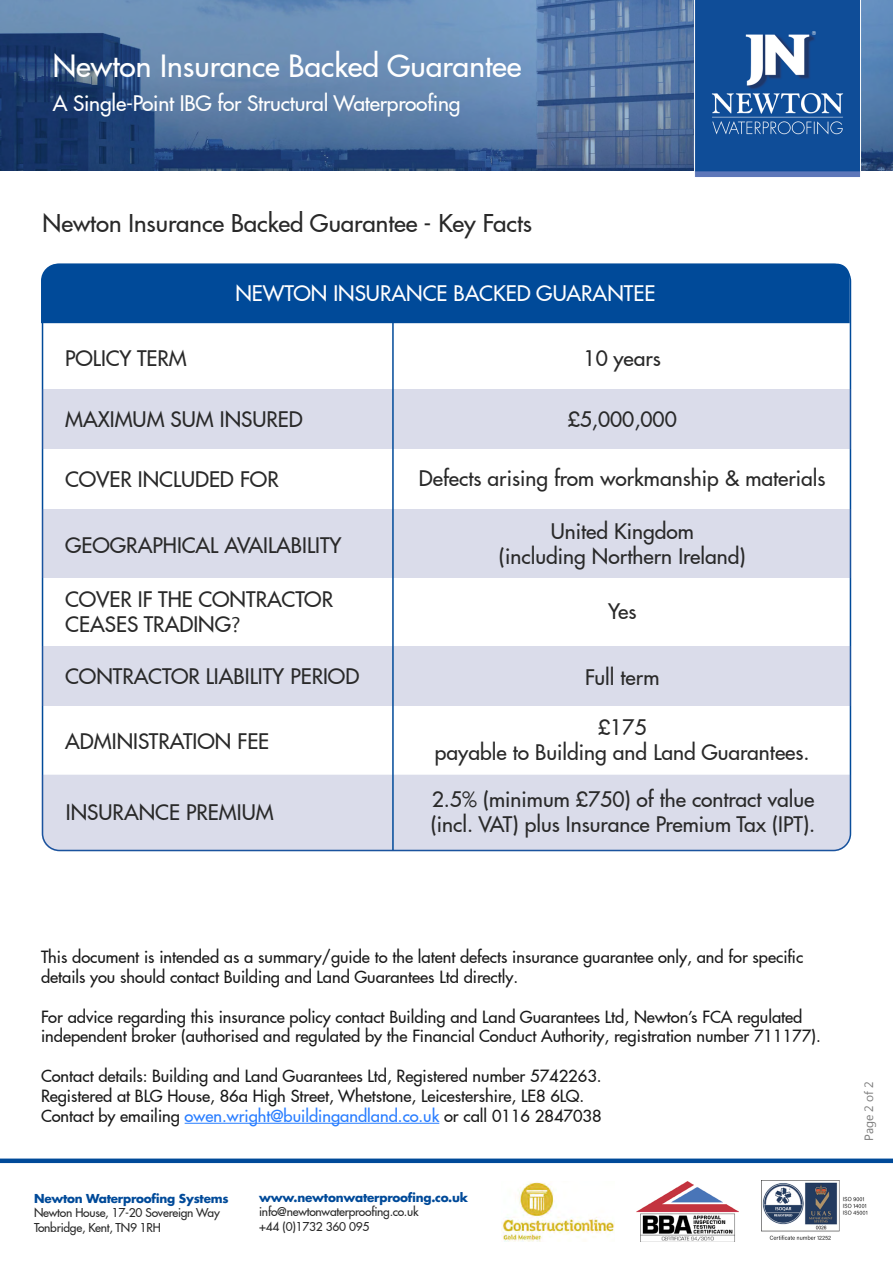
<style>
.page{position:relative;width:893px;height:1263px;background:#fff}
.page>*{position:absolute;margin:0;border:0;box-sizing:border-box;transform-origin:0 0}
.t1{font:500 30px "Futura LT Pro";color:#fff}
.t2{font:500 24px "Futura LT Pro";color:#292929}
.t3{font:500 21px/25.2px "Futura LT Pro";color:#292929;text-align:center}
.t4{font:500 21px "Futura LT Pro";letter-spacing:-.01em;color:#fff}
.t5{font:500 16.5px/19.8px "Futura LT Pro";color:#191919}
.t6{font:500 12px/14.4px "Futura LT Pro";letter-spacing:-.02em;color:#292929}
.t7{font:700 12px "Futura LT Pro";letter-spacing:-.02em;color:#004a99}
.t8{font:12px "Segoe UI";letter-spacing:-.01em;color:#7b7b7b}
.s1{font-family:"Segoe UI";font-weight:400}
.s2{color:#287dff}
</style>
<div class="page">
<img style="left:762px;top:1181px;width:106px;height:59px">
<svg style="left:0;top:0;width:893px;height:171px;background:#50719d"></svg>
<svg style="left:694px;top:0;width:167px;height:177px;background:#2c61a3"></svg>
<div style="left:0;top:1158px;width:893px;height:5px;background:#004a99"></div>
<img style="left:501px;top:1182px;width:113px;height:59px">
<img style="left:637px;top:1182px;width:101px;height:59px">
<div style="left:42px;top:775px;width:808px;height:76px;background:#dadcea"></div>
<div style="left:41px;top:264px;width:809px;height:59px;background:#004a99"></div>
<div style="left:43px;top:389px;width:808px;height:59px;background:#dadcea"></div>
<div style="left:42px;top:509px;width:808px;height:68px;background:#dadcea"></div>
<div style="left:43px;top:646px;width:808px;height:60px;background:#dadcea"></div>
<hr style="left:392px;top:264px;width:2px;height:586px;background:#004a99">
<hr style="left:185px;top:1123px;width:254px;height:1px;background:#287dff">
<h1 class="t1" style="left:53px;top:44px;width:470px">Newton Insurance Backed Guarantee</h1>
<p class="t4" style="left:53px;top:87px;width:409px">A Single-Point IBG for Structural Waterproofing</p>
<h2 class="t2" style="left:43px;top:206px;width:491px">Newton Insurance Backed Guarantee - Key Facts</h2>
<p class="t4" style="left:235px;top:278px;width:421px">NEWTON INSURANCE BACKED GUARANTEE</p>
<p class="t3" style="left:65px;top:345px;width:123px">POLICY TERM</p>
<p class="t3" style="left:65px;top:406px;width:239px">MAXIMUM SUM INSURED</p>
<p class="t3" style="left:65px;top:466px;width:215px">COVER INCLUDED FOR</p>
<p class="t3" style="left:65px;top:531px;width:278px">GEOGRAPHICAL AVAILABILITY</p>
<p class="t3" style="left:65px;top:586px;width:269px;text-align:left">COVER IF THE CONTRACTOR<br>CEASES TRADING<span class="s1">?</span></p>
<p class="t3" style="left:65px;top:663px;width:296px">CONTRACTOR LIABILITY PERIOD</p>
<p class="t3" style="left:65px;top:728px;width:206px">ADMINISTRATION FEE</p>
<p class="t3" style="left:66px;top:799px;width:209px">INSURANCE PREMIUM</p>
<p class="t3" style="left:584px;top:345px;width:79px">10 years</p>
<p class="t3" style="left:568px;top:406px;width:111px">£5,000,000</p>
<p class="t3" style="left:419px;top:465px;width:408px">Defects arising from workmanship &amp; materials</p>
<p class="t3" style="left:499px;top:518px;width:248px">United Kingdom<br>(including Northern Ireland)</p>
<p class="t3" style="left:608px;top:598px;width:30px">Yes</p>
<p class="t3" style="left:585px;top:664px;width:76px">Full term</p>
<p class="t3" style="left:435px;top:713px;width:376px">£175<br>payable to Building and Land Guarantees.</p>
<p class="t3" style="left:431px;top:785px;width:386px;text-align:left">2.5% (minimum £750) of the contract value (incl. VAT) plus Insurance Premium Tax (IPT).</p>
<p class="t5" style="left:41px;top:946px;width:764px">This document is intended as a summary/guide to the latent defects insurance guarantee only, and for specific details you should contact Building and Land Guarantees Ltd directly.</p>
<p class="t5" style="left:41px;top:1006px;width:781px">For advice regarding this insurance policy contact Building and Land Guarantees Ltd, Newton’s FCA regulated independent broker (authorised and regulated by the Financial Conduct Authority, registration number 711177).</p>
<p class="t5" style="left:41px;top:1065px;width:562px">Contact details: Building and Land Guarantees Ltd, Registered number 5742263.<br>Registered at BLG House, 86a High Street, Whetstone, Leicestershire, LE8 6LQ.<br>Contact by emailing <span class="s2">owen.wright@buildingandland.co.uk</span> or call 0116 2847038</p>
<p class="t7" style="left:34px;top:1189px;width:196px">Newton Waterproofing Systems</p>
<p class="t6" style="left:34px;top:1205px;width:187px">Newton House, 17-20 Sovereign Way<br>Tonbridge, Kent, TN9 1RH</p>
<p class="t7" style="left:259px;top:1188px;width:210px">www.newtonwaterproofing.co.uk</p>
<p class="t6" style="left:259px;top:1204px;width:161px">info@newtonwaterproofing.co.uk +44 (0)1732 360 095</p>
<p class="t8" style="left:860px;top:1141px;width:61px;rotate:-90deg">Page 2 of 2</p>
</div>
